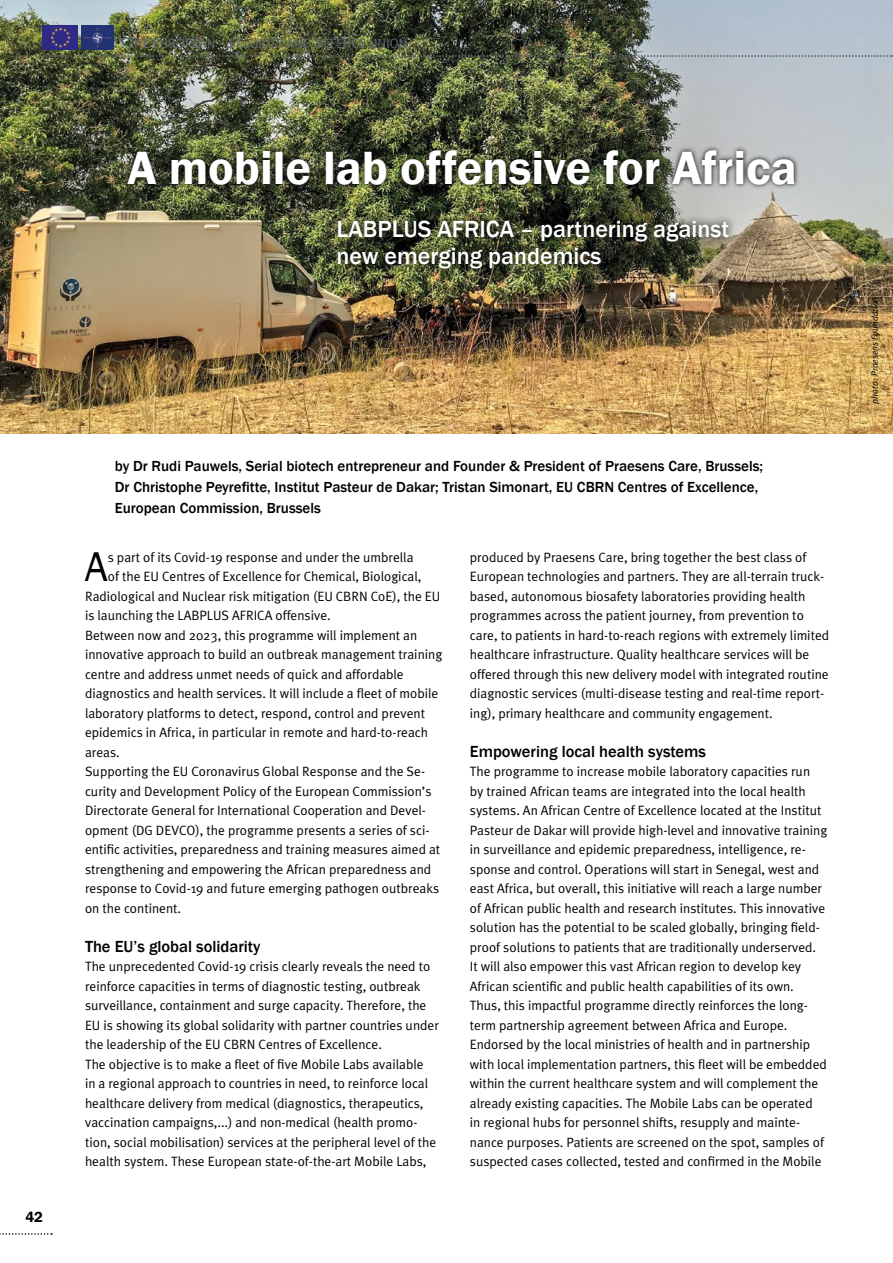
<style>
.page{position:relative;width:893px;height:1263px;background:#fff}
.page>*{position:absolute;margin:0;border:0;box-sizing:border-box;transform-origin:0 0}
.t1{font:600 48px "Franklin Gothic";color:#fff}
.t2{font:42.75px "Franklin Gothic";color:#000}
.t3{font:500 24px/27px "Franklin Gothic";color:#fff}
.t4{font:500 16.5px "Franklin Gothic";color:#000}
.t5{font:500 15px/21px "Franklin Gothic";color:#000}
.t6{font:600 15px "Franklin Gothic";color:#000}
.t7{font:13.5px/19.5px "Meta Plus Normal";color:#000}
.t8{font:13.5px "Meta Plus Normal";color:#5d686e}
.t9{font:italic 9px "Meta Plus Normal";color:#000}
</style>
<div class="page">
<svg style="left:0;top:1233px;width:52px;height:2px"></svg>
<img style="left:0;top:0;width:893px;height:434px">
<svg style="left:43px;top:55px;width:850px;height:2px"></svg>
<img style="left:43px;top:26px;width:35px;height:23px">
<img style="left:82px;top:26px;width:31px;height:23px">
<img style="left:330px;top:212px;width:406px;height:64px">
<svg style="left:122px;top:145px;width:678px;height:45px"></svg>
<p class="t8" style="left:128px;top:35px;width:281px">THE EUROPEAN – SECURITY AND DEFENCE UNION</p>
<h1 class="t1" style="left:128px;top:138px;width:671px">A mobile lab offensive for Africa</h1>
<h3 class="t3" style="left:336px;top:216px;width:394px">LABPLUS AFRICA – partnering against new emerging pandemics</h3>
<p class="t6" style="left:26px;top:1208px;width:19px">42</p>
<p class="t5" style="left:115px;top:455px;width:650px">by Dr Rudi Pauwels, Serial biotech entrepreneur and Founder &amp; President of Praesens Care, Brussels;<br>Dr Christophe Peyrefitte, Institut Pasteur de Dakar; Tristan Simonart, EU CBRN Centres of Excellence,<br>European Commission, Brussels</p>
<h2 class="t2" style="left:85px;top:540px;width:24px">A</h2>
<p class="t7" style="left:108px;top:547px;width:307px">s part of its Covid-19 response and under the umbrella</p>
<p class="t7" style="left:108px;top:566px;width:315px">of the EU Centres of Excellence for Chemical, Biological,</p>
<p class="t7" style="left:85px;top:586px;width:357px">Radiological and Nuclear risk mitigation (EU CBRN CoE), the EU</p>
<p class="t7" style="left:85px;top:605px;width:247px">is launching the LABPLUS AFRICA offensive.</p>
<p class="t7" style="left:85px;top:625px;width:334px">Between now and 2023, this programme will implement an</p>
<p class="t7" style="left:85px;top:644px;width:359px">innovative approach to build an outbreak management training</p>
<p class="t7" style="left:85px;top:664px;width:320px">centre and address unmet needs of quick and affordable</p>
<p class="t7" style="left:85px;top:683px;width:355px">diagnostics and health services. It will include a fleet of mobile</p>
<p class="t7" style="left:85px;top:703px;width:341px">laboratory platforms to detect, respond, control and prevent</p>
<p class="t7" style="left:85px;top:722px;width:345px">epidemics in Africa, in particular in remote and hard-to-reach</p>
<p class="t7" style="left:85px;top:742px;width:36px">areas.</p>
<p class="t7" style="left:85px;top:761px;width:342px">Supporting the EU Coronavirus Global Response and the Se-</p>
<p class="t7" style="left:85px;top:781px;width:348px">curity and Development Policy of the European Commission’s</p>
<p class="t7" style="left:85px;top:800px;width:342px">Directorate General for International Cooperation and Devel-</p>
<p class="t7" style="left:85px;top:820px;width:346px">opment (DG DEVCO), the programme presents a series of sci-</p>
<p class="t7" style="left:85px;top:839px;width:357px">entific activities, preparedness and training measures aimed at</p>
<p class="t7" style="left:85px;top:859px;width:348px">strengthening and empowering the African preparedness and</p>
<p class="t7" style="left:85px;top:878px;width:356px">response to Covid-19 and future emerging pathogen outbreaks</p>
<p class="t7" style="left:85px;top:898px;width:98px">on the continent.</p>
<p class="t4" style="left:85px;top:936px;width:177px">The EU’s global solidarity</p>
<p class="t7" style="left:85px;top:956px;width:355px">The unprecedented Covid-19 crisis clearly reveals the need to reinforce capacities in terms of diagnostic testing, outbreak surveillance, containment and surge capacity. Therefore, the EU is showing its global solidarity with partner countries under the leadership of the EU CBRN Centres of Excellence.<br>The objective is to make a fleet of five Mobile Labs available<br>in a regional approach to countries in need, to reinforce local healthcare delivery from medical (diagnostics, therapeutics, vaccination campaigns,...) and non-medical (health promo&shy;tion, social mobilisation) services at the peripheral level of the health system. These European state-of-the-art Mobile Labs,</p>
<p class="t7" style="left:470px;top:547px;width:361px">produced by Praesens Care, bring together the best class of European technologies and partners. They are all-terrain truck&shy;based, autonomous biosafety laboratories providing health programmes across the patient journey, from prevention to care, to patients in hard-to-reach regions with extremely limited healthcare infrastructure. Quality healthcare services will be offered through this new delivery model with integrated routine diagnostic services (multi-disease testing and real-time report&shy;ing), primary healthcare and community engagement.</p>
<p class="t4" style="left:470px;top:741px;width:238px">Empowering local health systems</p>
<p class="t7" style="left:470px;top:761px;width:359px">The programme to increase mobile laboratory capacities run<br>by trained African teams are integrated into the local health systems. An African Centre of Excellence located at the Institut Pasteur de Dakar will provide high-level and innovative training in surveillance and epidemic preparedness, intelligence, re&shy;sponse and control. Operations will start in Senegal, west and east Africa, but overall, this initiative will reach a large number of African public health and research institutes. This innovative solution has the potential to be scaled globally, bringing field&shy;proof solutions to patients that are traditionally underserved.<br>It will also empower this vast African region to develop key African scientific and public health capabilities of its own.<br>Thus, this impactful programme directly reinforces the long&shy;term partnership agreement between Africa and Europe.<br>Endorsed by the local ministries of health and in partnership with local implementation partners, this fleet will be embedded within the current healthcare system and will complement the already existing capacities. The Mobile Labs can be operated<br>in regional hubs for personnel shifts, resupply and mainte&shy;nance purposes. Patients are screened on the spot, samples of suspected cases collected, tested and confirmed in the Mobile</p>
<p class="t9" style="left:869px;top:404px;width:109px;rotate:-90deg">photo: Praesens Foundation</p>
</div>
